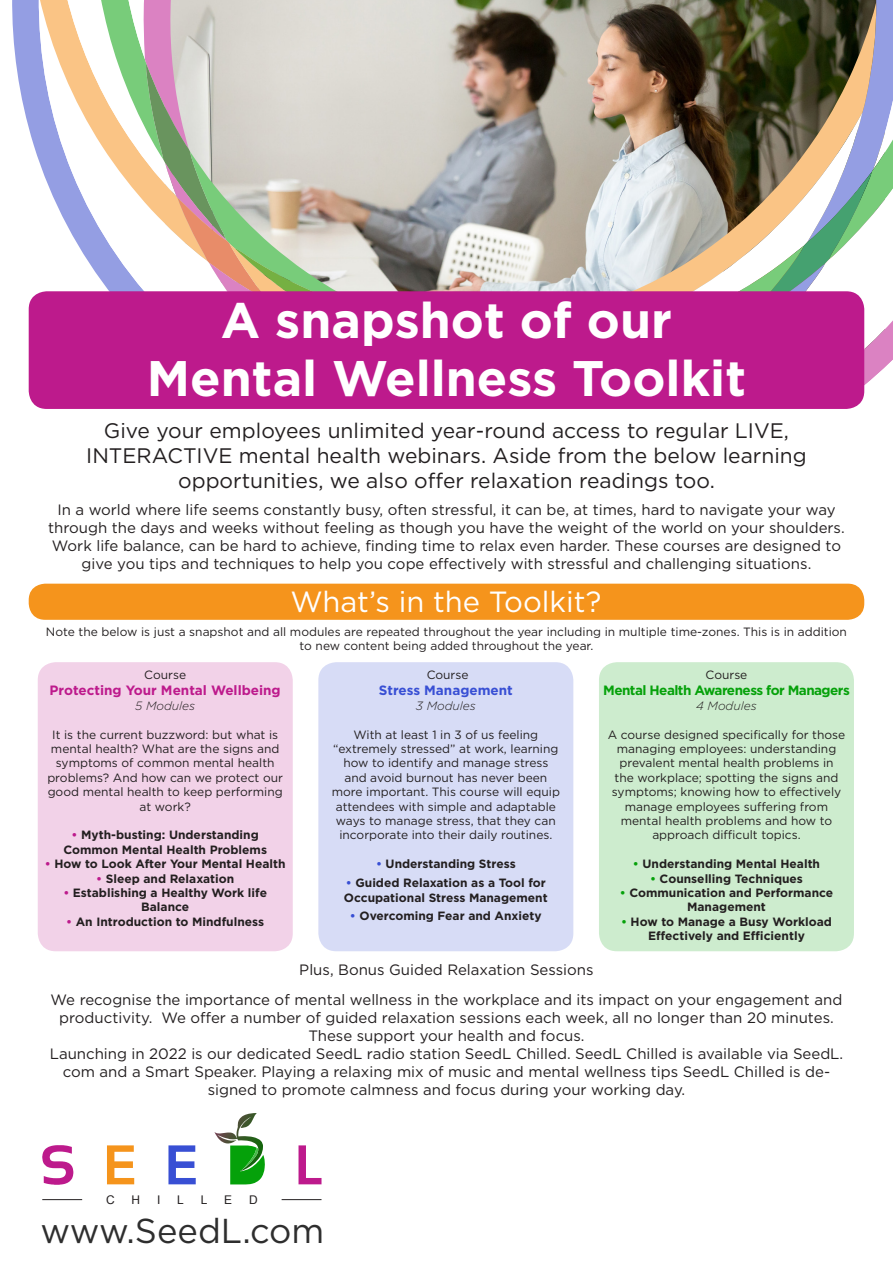
<style>
.page{position:relative;width:893px;height:1263px;background:#fff}
.page>*{position:absolute;margin:0;border:0;box-sizing:border-box;transform-origin:0 0}
.t1{font:700 49.95px "Gotham";color:#fff}
.t2{font:34.5px "Gotham";color:#2e2e2e}
.t3{font:29.25px "Gotham";color:#fff}
.t4{font:21px "Gotham";color:#231f20}
.t5{font:15px/18px "Gotham";color:#231f20;text-align:center}
.t6{font:700 13.5px "Gotham";letter-spacing:-.04em;color:#05a10a}
.t7{font:700 13.5px "Gotham";color:#bd1a8c}
.t8{font:700 13.5px "Gotham";color:#384fd4}
.t9{font:12px/14.4px "Gotham";color:#231f20;text-align:center}
.t10{font:700 12px/14.4px "Gotham";color:#231f20;text-align:center}
.t11{font:italic 300 12px "Gotham";color:#231f20}
.t12{font:12px "Arial";color:#231f20}
.s1{color:#bd1a8c}
.s2{color:#384fd4}
.s3{color:#05a10a}
</style>
<div class="page">
<div style="left:38px;top:662px;width:255px;height:289px;background:#f2d2e8;border-radius:18px"></div>
<div style="left:318px;top:662px;width:255px;height:289px;background:#d7dcf6;border-radius:18px"></div>
<div style="left:599px;top:662px;width:255px;height:289px;background:#cdecce;border-radius:18px"></div>
<svg style="left:12px;top:0;width:26px;height:393px"></svg>
<img style="left:39px;top:0;width:854px;height:393px">
<div style="left:29px;top:291px;width:835px;height:118px;background:#bd1a8c;border-radius:18px"></div>
<div style="left:29px;top:584px;width:835px;height:36px;background:#f5941c;border-radius:16px"></div>
<hr style="left:282px;top:1199px;width:39px;height:1px;background:#231f20">
<hr style="left:42px;top:1199px;width:40px;height:1px;background:#231f20">
<svg style="left:42px;top:1145px;width:31px;height:40px"></svg>
<svg style="left:107px;top:1145px;width:27px;height:39px"></svg>
<svg style="left:168px;top:1145px;width:28px;height:39px"></svg>
<svg style="left:299px;top:1145px;width:22px;height:39px"></svg>
<svg style="left:214px;top:1113px;width:51px;height:71px"></svg>
<p class="t1" style="left:221px;top:287px;width:453px">A snapshot of our</p>
<p class="t1" style="left:147px;top:345px;width:601px">Mental Wellness Toolkit</p>
<p class="t4" style="left:104px;top:417px;width:687px">Give your employees unlimited year-round access to regular LIVE,</p>
<p class="t4" style="left:86px;top:442px;width:722px">INTERACTIVE mental health webinars. Aside from the below learning</p>
<p class="t4" style="left:178px;top:467px;width:538px">opportunities, we also offer relaxation readings too.</p>
<p class="t5" style="left:48px;top:501px;width:798px">In a world where life seems constantly busy, often stressful, it can be, at times, hard to navigate your way through the days and weeks without feeling as though you have the weight of the world on your shoulders.</p>
<p class="t5" style="left:52px;top:537px;width:791px">Work life balance, can be hard to achieve, finding time to relax even harder. These courses are designed to give you tips and techniques to help you cope effectively with stressful and challenging situations.</p>
<p class="t3" style="left:290px;top:583px;width:312px">What’s in the Toolkit?</p>
<p class="t9" style="left:46px;top:624px;width:802px">Note the below is just a snapshot and all modules are repeated throughout the year including in multiple time-zones. This is in addition to new content being added throughout the year.</p>
<p class="t9" style="left:144px;top:667px;width:43px">Course</p>
<p class="t7" style="left:50px;top:682px;width:233px">Protecting Your Mental Wellbeing</p>
<p class="t11" style="left:135px;top:698px;width:61px">5 Modules</p>
<p class="t9" style="left:47px;top:727px;width:237px">It is the current buzzword: but what is mental health? What are the signs and symptoms of common mental health problems? And how can we protect our good mental health to keep performing at work?</p>
<p class="t10" style="left:72px;top:828px;width:189px"><span class="s1">•</span> Myth-busting: Understanding</p>
<p class="t10" style="left:63px;top:842px;width:205px">Common Mental Health Problems</p>
<p class="t10" style="left:45px;top:857px;width:242px"><span class="s1">•</span> How to Look After Your Mental Health</p>
<p class="t10" style="left:96px;top:871px;width:140px"><span class="s1">•</span> Sleep and Relaxation</p>
<p class="t10" style="left:63px;top:885px;width:205px"><span class="s1">•</span> Establishing a Healthy Work life<br>Balance</p>
<p class="t10" style="left:66px;top:914px;width:199px"><span class="s1">•</span> An Introduction to Mindfulness</p>
<p class="t9" style="left:427px;top:667px;width:43px">Course</p>
<p class="t8" style="left:379px;top:682px;width:135px">Stress Management</p>
<p class="t11" style="left:416px;top:698px;width:61px">3 Modules</p>
<p class="t9" style="left:332px;top:727px;width:230px">With at least 1 in 3 of us feeling “extremely stressed” at work, learning how to identify and manage stress and avoid burnout has never been more important. This course will equip attendees with simple and adaptable ways to manage stress, that they can incorporate into their daily routines.</p>
<p class="t10" style="left:376px;top:857px;width:141px"><span class="s2">•</span> Understanding Stress</p>
<p class="t10" style="left:344px;top:876px;width:205px;text-align:left"><span class="s2">•</span> Guided Relaxation as a Tool for<br>Occupational Stress Management</p>
<p class="t10" style="left:350px;top:909px;width:193px"><span class="s2">•</span> Overcoming Fear and Anxiety</p>
<p class="t9" style="left:706px;top:667px;width:43px">Course</p>
<p class="t6" style="left:603px;top:682px;width:248px">Mental Health Awareness for Managers</p>
<p class="t11" style="left:696px;top:698px;width:62px">4 Modules</p>
<p class="t9" style="left:608px;top:727px;width:239px">A course designed specifically for those managing employees: understanding prevalent mental health problems in<br>the workplace; spotting the signs and symptoms; knowing how to effectively manage employees suffering from mental health problems and how to approach difficult topics.</p>
<p class="t10" style="left:633px;top:857px;width:189px"><span class="s3">•</span> Understanding Mental Health</p>
<p class="t10" style="left:650px;top:871px;width:154px"><span class="s3">•</span> Counselling Techniques</p>
<p class="t10" style="left:620px;top:885px;width:215px"><span class="s3">•</span> Communication and Performance<br>Management</p>
<p class="t10" style="left:621px;top:914px;width:212px"><span class="s3">•</span> How to Manage a Busy Workload<br>Effectively and Efficiently</p>
<p class="t5" style="left:299px;top:960px;width:296px">Plus, Bonus Guided Relaxation Sessions</p>
<p class="t5" style="left:51px;top:990px;width:793px">We recognise the importance of mental wellness in the workplace and its impact on your engagement and productivity. We offer a number of guided relaxation sessions each week, all no longer than 20 minutes.<br>These support your health and focus.</p>
<p class="t5" style="left:50px;top:1044px;width:795px">Launching in 2022 is our dedicated SeedL radio station SeedL Chilled. SeedL Chilled is available via SeedL. com and a Smart Speaker. Playing a relaxing mix of music and mental wellness tips SeedL Chilled is de&shy;signed to promote calmness and focus during your working day.</p>
<p class="t12" style="left:106px;top:1192px;width:10px">C</p>
<p class="t12" style="left:132px;top:1192px;width:10px">H</p>
<p class="t12" style="left:157px;top:1192px;width:5px">I</p>
<p class="t12" style="left:177px;top:1192px;width:8px">L</p>
<p class="t12" style="left:201px;top:1192px;width:8px">L</p>
<p class="t12" style="left:224px;top:1192px;width:9px">E</p>
<p class="t12" style="left:249px;top:1192px;width:10px">D</p>
<p class="t2" style="left:40px;top:1209px;width:286px">www.SeedL.com</p>
</div>
